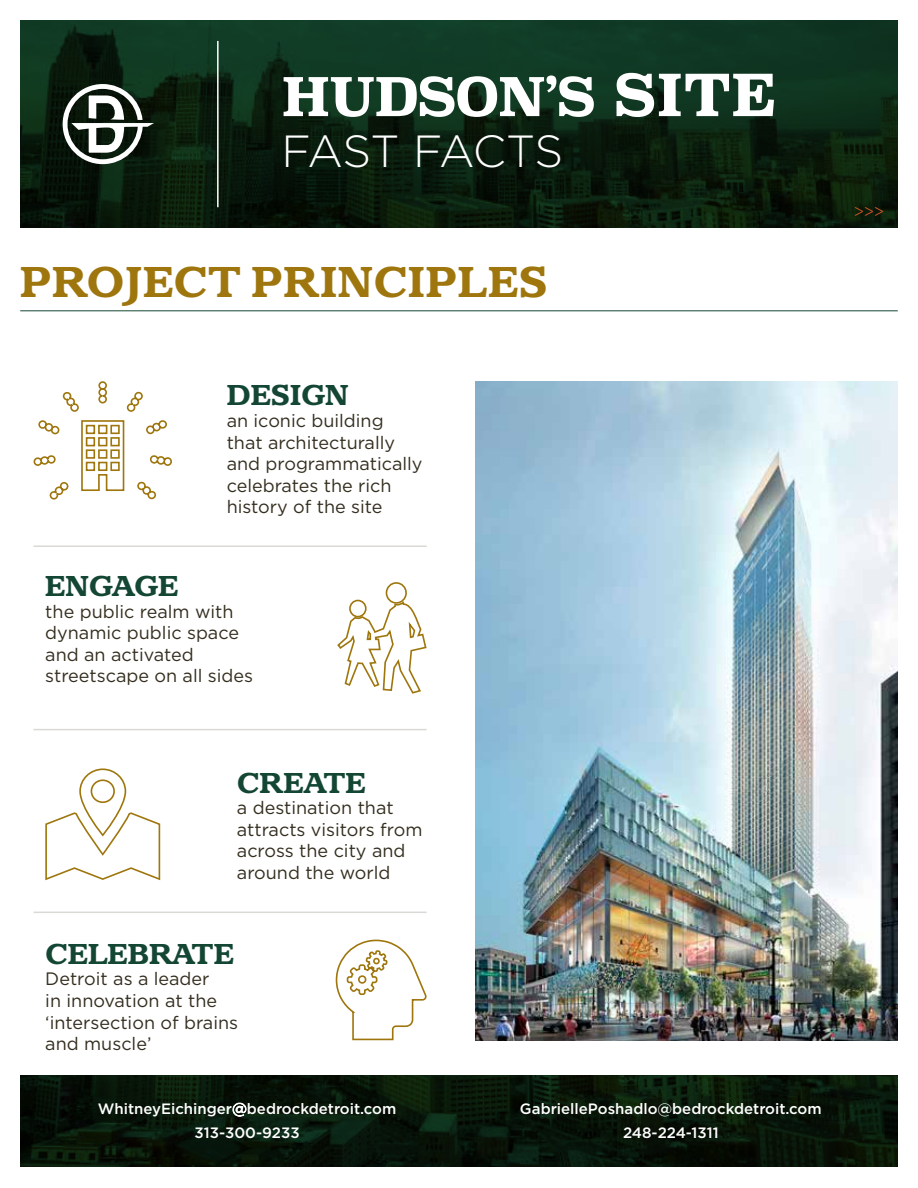
<style>
.page{position:relative;width:918px;height:1188px;background:#fff}
.page>*{position:absolute;margin:0;border:0;box-sizing:border-box;transform-origin:0 0}
.t1{font:700 52.5px "Superclarendon";letter-spacing:-.02em;color:#fff}
.t2{font:700 45px "Claremont";letter-spacing:.02em;color:#9e760d}
.t3{font:300 45px "Gotham";letter-spacing:-.015em;color:#fff}
.t4{font:700 30px "Claremont";color:#144733}
.t5{font:18px/21.6px "Gotham";color:#342e1f}
.t6{font:18px "Minion Pro";color:#e15829}
.t7{font:500 15px/24px "Gotham";color:#fff;text-align:center}
.s1{font-size:57px}
.s2{font-weight:400}
</style>
<div class="page">
<img style="left:476px;top:381px;width:422px;height:660px">
<svg style="left:20px;top:1075px;width:878px;height:92px;background:#081609"></svg>
<svg style="left:20px;top:20px;width:878px;height:208px;background:#0c2715"></svg>
<hr style="left:20px;top:310px;width:878px;height:1px;background:#144733">
<svg style="left:232px;top:1102px;width:15px;height:17px"></svg>
<svg style="left:63px;top:84px;width:91px;height:80px"></svg>
<hr style="left:217px;top:41px;width:2px;height:166px;background:#fff">
<svg style="left:45px;top:768px;width:116px;height:113px"></svg>
<div style="left:386px;top:582px;width:21px;height:22px;border:2px solid #9e760d;border-radius:50%"></div>
<svg style="left:337px;top:600px;width:90px;height:94px"></svg>
<svg style="left:335px;top:939px;width:92px;height:102px"></svg>
<svg style="left:33px;top:382px;width:139px;height:118px"></svg>
<hr style="left:34px;top:729px;width:393px;height:1px;background:#dbd9d6">
<hr style="left:34px;top:545px;width:393px;height:2px;background:#dbd9d6">
<hr style="left:34px;top:912px;width:393px;height:1px;background:#dbd9d6">
<h1 class="t1" style="left:282px;top:58px;width:496px">HUDSON’S <span class="s1">SITE</span></h1>
<h2 class="t3" style="left:282px;top:123px;width:283px">FAST FACTS</h2>
<h2 class="t2" style="left:20px;top:251px;width:529px">PROJECT PRINCIPLES</h2>
<h3 class="t4" style="left:227px;top:375px;width:123px">DESIGN</h3>
<p class="t5" style="left:227px;top:409px;width:197px">an iconic building that architecturally and programmatically celebrates the rich history of the site</p>
<h3 class="t4" style="left:45px;top:566px;width:135px">ENGAGE</h3>
<p class="t5" style="left:45px;top:600px;width:209px">the public realm with dynamic public space and an activated streetscape on all sides</p>
<p class="t6" style="left:854px;top:198px;width:31px">&gt;&gt;&gt;</p>
<h3 class="t4" style="left:237px;top:762px;width:130px">CREATE</h3>
<p class="t5" style="left:237px;top:797px;width:187px">a destination that attracts visitors from across the city and around the world</p>
<h3 class="t4" style="left:45px;top:933px;width:190px">CELEBRATE</h3>
<p class="t5" style="left:45px;top:968px;width:194px">Detroit as a leader<br>in innovation at the ‘intersection of brains and muscle’</p>
<p class="t7" style="left:98px;top:1096px;width:300px">WhitneyEichinger<span class="s2">@</span>bedrockdetroit.com<br>313-300-9233</p>
<p class="t7" style="left:520px;top:1096px;width:303px">GabriellePoshadlo@bedrockdetroit.com<br>248-224-1311</p>
</div>
